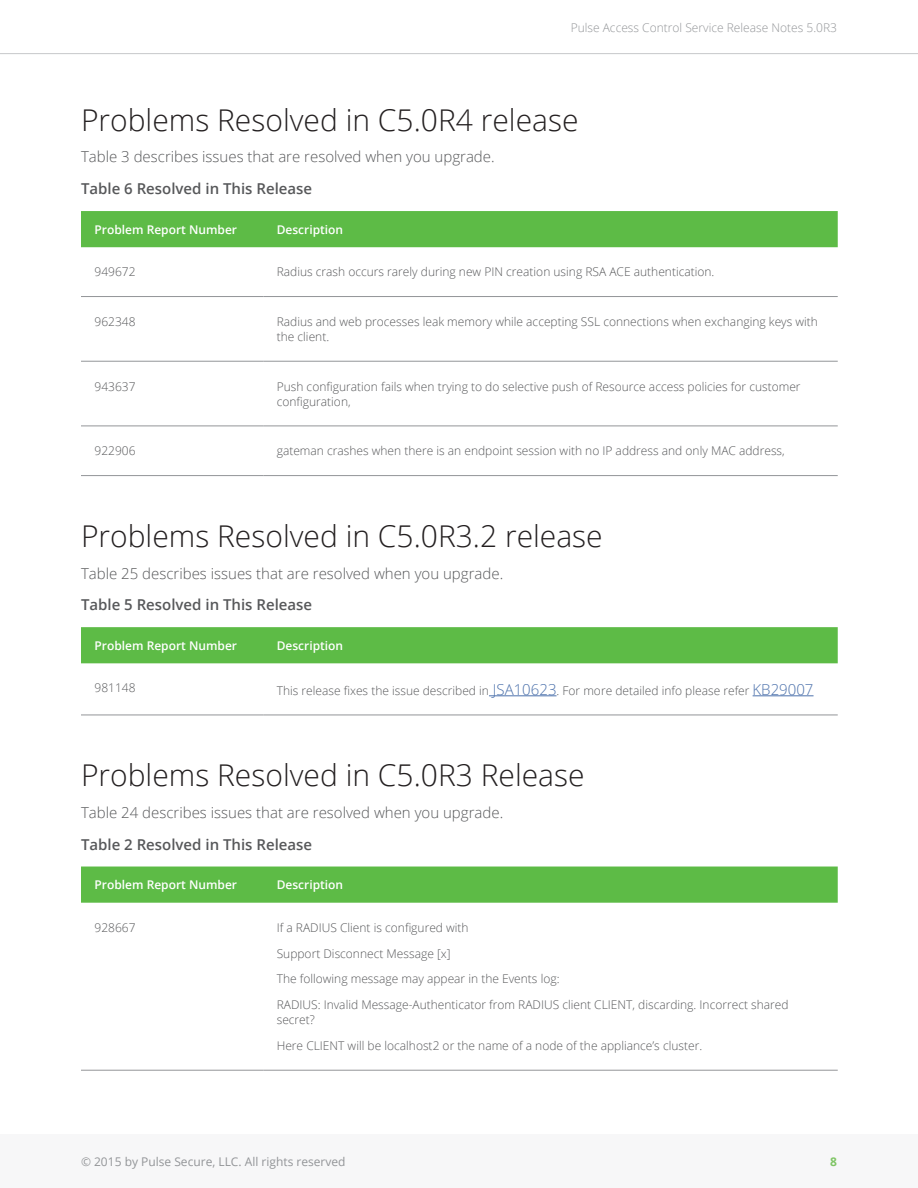
<style>
.page{position:relative;width:918px;height:1188px;background:#fff}
.page>*{position:absolute;margin:0;border:0;box-sizing:border-box;transform-origin:0 0}
.Heading_1{font:300 30px "Open Sans";color:#231f20}
.Body{font:300 15px "Open Sans";color:#57585a}
.Heading_3{font:600 15px "Open Sans";color:#57585a}
.Body-2{font:300 12px/15px "Open Sans";color:#57585a}
.Body-3{font:600 12px "Open Sans";color:#fff}
.t1{font:300 12px "Open Sans";color:#939598}
.t2{font:12px "Open Sans";color:#939598}
.t3{font:700 12px "Open Sans";color:#7fc565}
.s1{font-size:15px;color:#4d72ac}
</style>
<div class="page">
<div style="left:0;top:1134px;width:918px;height:54px;background:#f7f7f8"></div>
<hr style="left:0;top:53px;width:918px;height:1px;background:#c7c8ca">
<div style="left:81px;top:211px;width:757px;height:36px;background:#5dbb46"></div>
<hr style="left:81px;top:296px;width:182px;height:1px;background:#939598">
<hr style="left:263px;top:296px;width:575px;height:1px;background:#939598">
<hr style="left:81px;top:361px;width:182px;height:1px;background:#939598">
<hr style="left:263px;top:361px;width:575px;height:1px;background:#939598">
<hr style="left:81px;top:426px;width:182px;height:1px;background:#939598">
<hr style="left:263px;top:426px;width:575px;height:1px;background:#939598">
<hr style="left:81px;top:475px;width:182px;height:1px;background:#939598">
<hr style="left:263px;top:475px;width:575px;height:1px;background:#939598">
<div style="left:81px;top:627px;width:757px;height:36px;background:#5dbb46"></div>
<hr style="left:81px;top:715px;width:182px;height:1px;background:#939598">
<hr style="left:263px;top:715px;width:575px;height:1px;background:#939598">
<hr style="left:489px;top:695px;width:68px;height:1px;background:#4d72ac">
<hr style="left:753px;top:695px;width:61px;height:1px;background:#4d72ac">
<div style="left:81px;top:867px;width:757px;height:36px;background:#5dbb46"></div>
<hr style="left:81px;top:1070px;width:182px;height:1px;background:#939598">
<hr style="left:263px;top:1070px;width:575px;height:1px;background:#939598">
<p class="t1" style="left:571px;top:19px;width:268px">Pulse Access Control Service Release Notes 5.0R3</p>
<p class="Heading_1" style="left:81px;top:99px;width:499px">Problems Resolved in C5.0R4 release</p>
<p class="Body" style="left:81px;top:147px;width:415px">Table 3 describes issues that are resolved when you upgrade.</p>
<p class="Heading_3" style="left:81px;top:179px;width:233px">Table 6 Resolved in This Release</p>
<p class="Body-3" style="left:94px;top:221px;width:144px">Problem Report Number</p>
<p class="Body-3" style="left:277px;top:221px;width:68px">Description</p>
<p class="Body-2" style="left:94px;top:264px;width:43px">949672</p>
<p class="Body-2" style="left:277px;top:264px;width:439px">Radius crash occurs rarely during new PIN creation using RSA ACE authentication.</p>
<p class="Body-2" style="left:94px;top:314px;width:43px">962348</p>
<p class="Body-2" style="left:277px;top:314px;width:543px">Radius and web processes leak memory while accepting SSL connections when exchanging keys with the client.</p>
<p class="Body-2" style="left:94px;top:378px;width:43px">943637</p>
<p class="Body-2" style="left:277px;top:378px;width:525px">Push configuration fails when trying to do selective push of Resource access policies for customer configuration,</p>
<p class="Body-2" style="left:94px;top:443px;width:43px">922906</p>
<p class="Body-2" style="left:277px;top:443px;width:510px">gateman crashes when there is an endpoint session with no IP address and only MAC address,</p>
<p class="Heading_1" style="left:81px;top:515px;width:523px">Problems Resolved in C5.0R3.2 release</p>
<p class="Body" style="left:81px;top:563px;width:424px">Table 25 describes issues that are resolved when you upgrade.</p>
<p class="Heading_3" style="left:81px;top:595px;width:233px">Table 5 Resolved in This Release</p>
<p class="Body-3" style="left:94px;top:637px;width:144px">Problem Report Number</p>
<p class="Body-3" style="left:277px;top:637px;width:68px">Description</p>
<p class="Body-2" style="left:94px;top:680px;width:43px">981148</p>
<p class="Body-2" style="left:277px;top:683px;width:538px">This release fixes the issue described in <span class="s1">JSA10623</span>. For more detailed info please refer <span class="s1">KB29007</span></p>
<p class="Heading_1" style="left:81px;top:755px;width:505px">Problems Resolved in C5.0R3 Release</p>
<p class="Body" style="left:81px;top:802px;width:424px">Table 24 describes issues that are resolved when you upgrade.</p>
<p class="Heading_3" style="left:81px;top:834px;width:233px">Table 2 Resolved in This Release</p>
<p class="Body-3" style="left:94px;top:877px;width:144px">Problem Report Number</p>
<p class="Body-3" style="left:277px;top:877px;width:68px">Description</p>
<p class="Body-2" style="left:94px;top:920px;width:43px">928667</p>
<p class="Body-2" style="left:277px;top:920px;width:193px">If a RADIUS Client is configured with</p>
<p class="Body-2" style="left:277px;top:945px;width:175px">Support Disconnect Message [x]</p>
<p class="Body-2" style="left:277px;top:971px;width:284px">The following message may appear in the Events log:</p>
<p class="Body-2" style="left:277px;top:997px;width:513px">RADIUS: Invalid Message-Authenticator from RADIUS client CLIENT, discarding. Incorrect shared secret?</p>
<p class="Body-2" style="left:277px;top:1038px;width:427px">Here CLIENT will be localhost2 or the name of a node of the appliance’s cluster.</p>
<p class="t2" style="left:81px;top:1153px;width:266px">© 2015 by Pulse Secure, LLC. All rights reserved</p>
<p class="t3" style="left:830px;top:1153px;width:8px">8</p>
</div>
